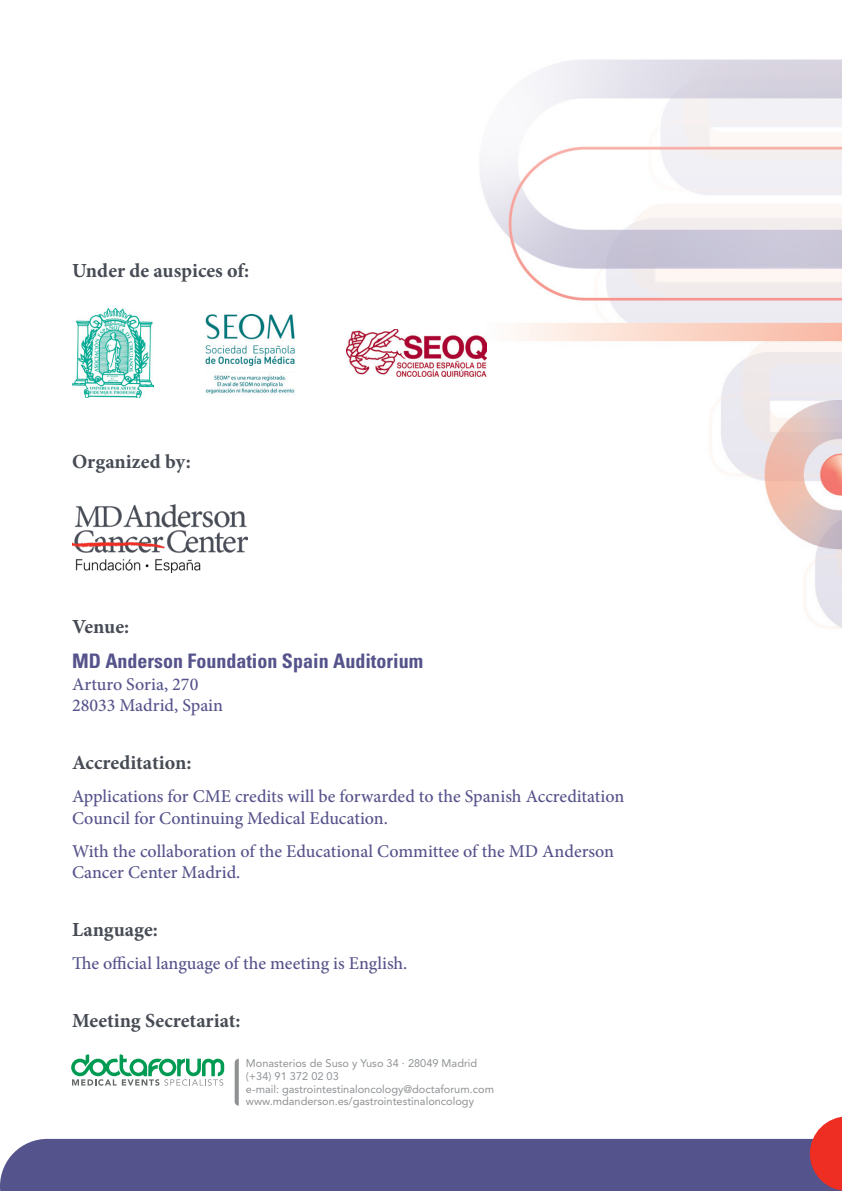
<style>
.page{position:relative;width:842px;height:1191px;background:#fff}
.page>*{position:absolute;margin:0;border:0;box-sizing:border-box;transform-origin:0 0}
.t1{font:700 20px "Minion Pro";color:#464b54}
.t2{font:700 condensed 20px "Univers LT Std";color:#55538b}
.t3{font:500 18px/21.6px "Minion Pro";color:#55538b}
.t4{font:11px/12.6px "Avenir LT Std";color:#8e9194}
.s1{color:#8f9396}
</style>
<div class="page">
<img style="left:480px;top:59px;width:362px;height:570px">
<div style="left:0;top:1138px;width:810px;height:53px;background:#54538b"></div>
<svg style="left:810px;top:1116px;width:32px;height:75px;background:#dc4c4a"></svg>
<svg style="left:235px;top:1058px;width:4px;height:47px"></svg>
<svg style="left:71px;top:1054px;width:153px;height:31px"></svg>
<img style="left:72px;top:504px;width:175px;height:68px">
<img style="left:346px;top:329px;width:140px;height:48px">
<img style="left:72px;top:308px;width:82px;height:89px">
<img style="left:205px;top:314px;width:90px;height:80px">
<p class="t1" style="left:72px;top:256px;width:179px">Under de auspices of:</p>
<p class="t1" style="left:72px;top:448px;width:120px">Organized by:</p>
<p class="t1" style="left:72px;top:612px;width:59px">Venue:</p>
<p class="t2" style="left:72px;top:649px;width:353px">MD Anderson Foundation Spain Auditorium</p>
<p class="t3" style="left:72px;top:673px;width:128px">Arturo Soria, 270</p>
<p class="t3" style="left:72px;top:695px;width:153px">28033 Madrid, Spain</p>
<p class="t1" style="left:72px;top:748px;width:121px">Accreditation:</p>
<p class="t3" style="left:72px;top:785px;width:554px">Applications for CME credits will be forwarded to the Spanish Accreditation<br>Council for Continuing Medical Education.</p>
<p class="t3" style="left:72px;top:840px;width:544px">With the collaboration of the Educational Committee of the MD Anderson<br>Cancer Center Madrid.</p>
<p class="t1" style="left:72px;top:915px;width:87px">Language:</p>
<p class="t3" style="left:72px;top:952px;width:337px">The official language of the meeting is English.</p>
<p class="t1" style="left:72px;top:1006px;width:170px">Meeting Secretariat:</p>
<p class="t4" style="left:246px;top:1057px;width:250px"><span class="s1">Monasterios de Suso y Yuso 34 · 28049 Madrid (+34) 91 372 02 03<br>e-mail:</span> gastrointestinaloncology@doctaforum.com www.mdanderson.es/gastrointestinaloncology</p>
</div>
